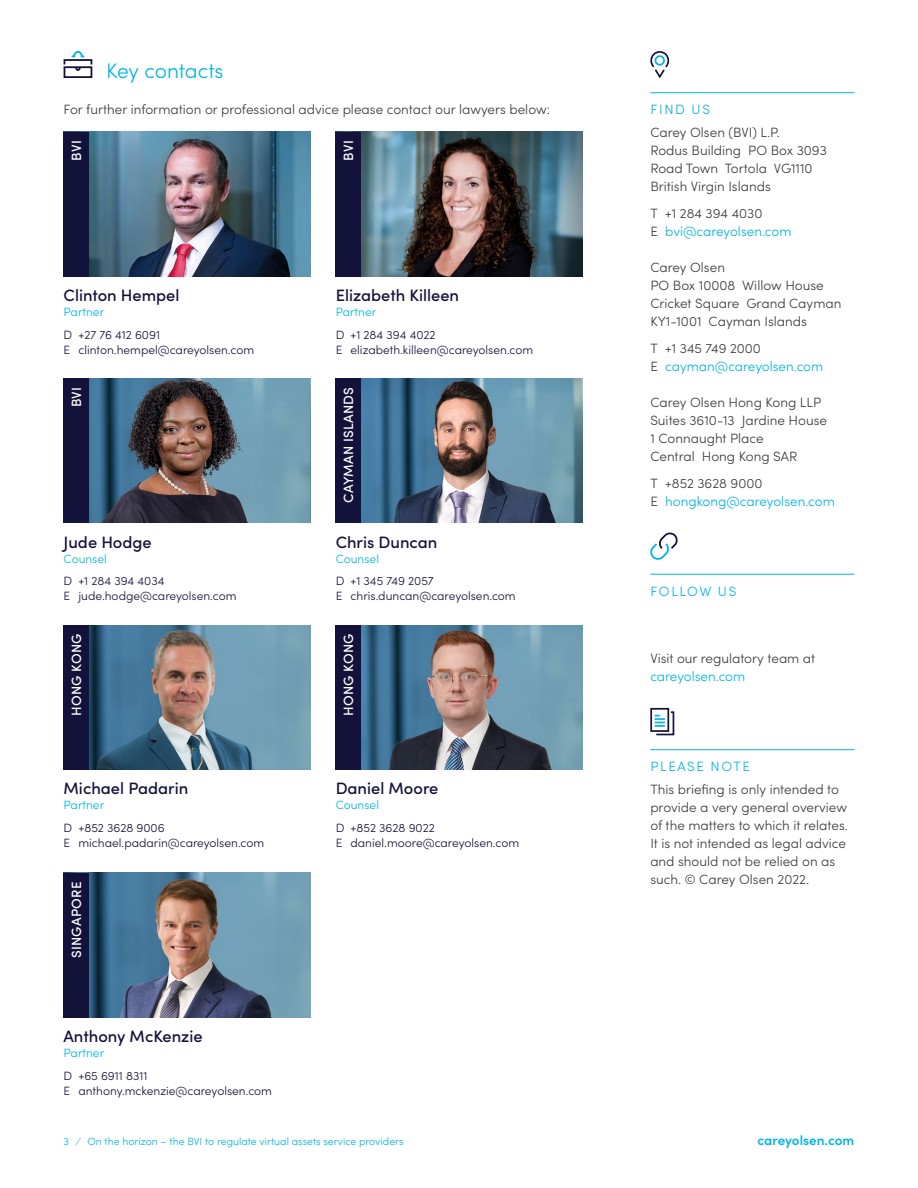
<style>
.page{position:relative;width:918px;height:1188px;background:#fff}
.page>*{position:absolute;margin:0;border:0;box-sizing:border-box;transform-origin:0 0}
.t1{font:300 21px "Sofia Pro";letter-spacing:-.005em;color:#00b4e5}
.t2{font:500 16.5px "Sofia Pro";color:#13123a}
.t3{font:300 13.5px/18px "Sofia Pro";color:#3c3c3b}
.t4{font:300 13.5px/18px "Sofia Pro";color:#00b4e5}
.t5{font:500 13.5px "Sofia Pro";letter-spacing:.02em;color:#fff}
.t6{font:600 13.5px "Sofia Pro";color:#00b4e5}
.t7{font:300 13.5px "Sofia Pro";letter-spacing:.12em;color:#00b4e5}
.t8{font:300 13.5px "Sofia Pro";letter-spacing:.115em;color:#00b4e5}
.t9{font:300 12px/15px "Sofia Pro";color:#13123a}
.t10{font:300 12px "Sofia Pro";color:#00b4e5}
.t11{font:300 10.5px "Sofia Pro";color:#00b4e5}
.s1{color:#3c3c3b}
</style>
<div class="page">
<svg style="left:63px;top:66px;width:30px;height:12px"></svg>
<svg style="left:71px;top:51px;width:14px;height:7px"></svg>
<div style="left:64px;top:59px;width:28px;height:6px;border:2px solid #13123a"></div>
<img style="left:89px;top:132px;width:221px;height:144px">
<img style="left:361px;top:132px;width:221px;height:144px">
<img style="left:361px;top:378px;width:221px;height:145px">
<img style="left:361px;top:625px;width:221px;height:145px">
<div style="left:64px;top:132px;width:25px;height:144px;background:#13123a"></div>
<div style="left:336px;top:132px;width:25px;height:144px;background:#13123a"></div>
<div style="left:336px;top:378px;width:25px;height:145px;background:#13123a"></div>
<div style="left:336px;top:625px;width:25px;height:145px;background:#13123a"></div>
<img style="left:89px;top:378px;width:221px;height:145px">
<img style="left:89px;top:625px;width:221px;height:145px">
<div style="left:64px;top:378px;width:25px;height:145px;background:#13123a"></div>
<div style="left:64px;top:625px;width:25px;height:145px;background:#13123a"></div>
<img style="left:89px;top:873px;width:221px;height:144px">
<div style="left:64px;top:873px;width:25px;height:144px;background:#13123a"></div>
<hr style="left:650px;top:92px;width:204px;height:1px;background:#00b4e5">
<hr style="left:650px;top:574px;width:204px;height:1px;background:#00b4e5">
<hr style="left:650px;top:749px;width:204px;height:1px;background:#00b4e5">
<svg style="left:650px;top:51px;width:20px;height:28px"></svg>
<div style="left:655px;top:55px;width:10px;height:11px;border:2px solid #00b4e5;border-radius:50%"></div>
<svg style="left:650px;top:532px;width:28px;height:28px"></svg>
<div style="left:650px;top:708px;width:19px;height:24px;border:2px solid #13123a"></div>
<svg style="left:655px;top:711px;width:20px;height:25px"></svg>
<h1 class="t1" style="left:106px;top:55px;width:119px">Key contacts</h1>
<p class="t3" style="left:64px;top:100px;width:488px">For further information or professional advice please contact our lawyers below:</p>
<p class="t5" style="left:66px;top:161px;width:22px;rotate:-90deg">BVI</p>
<p class="t5" style="left:339px;top:161px;width:22px;rotate:-90deg">BVI</p>
<p class="t2" style="left:64px;top:283px;width:117px">Clinton Hempel</p>
<p class="t10" style="left:64px;top:303px;width:42px">Partner</p>
<p class="t9" style="left:64px;top:326px;width:192px">D +27 76 412 6091<br>E clinton.hempel@careyolsen.com</p>
<p class="t5" style="left:66px;top:407px;width:22px;rotate:-90deg">BVI</p>
<p class="t2" style="left:64px;top:530px;width:90px">Jude Hodge</p>
<p class="t10" style="left:64px;top:550px;width:45px">Counsel</p>
<p class="t9" style="left:64px;top:573px;width:174px">D +1 284 394 4034<br>E jude.hodge@careyolsen.com</p>
<p class="t5" style="left:66px;top:716px;width:84px;rotate:-90deg">HONG KONG</p>
<p class="t2" style="left:64px;top:776px;width:126px">Michael Padarin</p>
<p class="t10" style="left:64px;top:796px;width:42px">Partner</p>
<p class="t9" style="left:64px;top:819px;width:202px">D +852 3628 9006<br>E michael.padarin@careyolsen.com</p>
<p class="t5" style="left:66px;top:958px;width:78px;rotate:-90deg">SINGAPORE</p>
<p class="t2" style="left:64px;top:1024px;width:141px">Anthony McKenzie</p>
<p class="t10" style="left:64px;top:1044px;width:42px">Partner</p>
<p class="t9" style="left:64px;top:1067px;width:210px">D +65 6911 8311<br>E anthony.mckenzie@careyolsen.com</p>
<p class="t2" style="left:336px;top:283px;width:125px">Elizabeth Killeen</p>
<p class="t10" style="left:336px;top:303px;width:42px">Partner</p>
<p class="t9" style="left:336px;top:326px;width:199px">D +1 284 394 4022<br>E elizabeth.killeen@careyolsen.com</p>
<p class="t5" style="left:339px;top:503px;width:117px;rotate:-90deg">CAYMAN ISLANDS</p>
<p class="t2" style="left:336px;top:530px;width:103px">Chris Duncan</p>
<p class="t10" style="left:336px;top:550px;width:45px">Counsel</p>
<p class="t9" style="left:336px;top:573px;width:182px">D +1 345 749 2057<br>E chris.duncan@careyolsen.com</p>
<p class="t5" style="left:339px;top:716px;width:84px;rotate:-90deg">HONG KONG</p>
<p class="t2" style="left:336px;top:776px;width:104px">Daniel Moore</p>
<p class="t10" style="left:336px;top:796px;width:45px">Counsel</p>
<p class="t9" style="left:336px;top:819px;width:185px">D +852 3628 9022<br>E daniel.moore@careyolsen.com</p>
<p class="t4" style="left:650px;top:100px;width:61px">FIND US</p>
<p class="t3" style="left:650px;top:122px;width:178px">Carey Olsen (BVI) L.P.<br>Rodus Building PO Box 3093<br>Road Town Tortola VG1110<br>British Virgin Islands</p>
<p class="t4" style="left:650px;top:203px;width:143px"><span class="s1">T +1 284 394 4030<br>E</span> bvi@careyolsen.com</p>
<p class="t3" style="left:650px;top:257px;width:193px">Carey Olsen<br>PO Box 10008 Willow House<br>Cricket Square Grand Cayman<br>KY1-1001 Cayman Islands</p>
<p class="t4" style="left:650px;top:338px;width:175px"><span class="s1">T +1 345 749 2000<br>E</span> cayman@careyolsen.com</p>
<p class="t3" style="left:650px;top:392px;width:178px">Carey Olsen Hong Kong LLP<br>Suites 3610-13 Jardine House<br>1 Connaught Place<br>Central Hong Kong SAR</p>
<p class="t4" style="left:650px;top:473px;width:186px"><span class="s1">T +852 3628 9000<br>E</span> hongkong@careyolsen.com</p>
<p class="t8" style="left:650px;top:581px;width:87px">FOLLOW US</p>
<p class="t3" style="left:650px;top:649px;width:167px">Visit our regulatory team at</p>
<p class="t4" style="left:650px;top:667px;width:96px">careyolsen.com</p>
<p class="t7" style="left:650px;top:757px;width:101px">PLEASE NOTE</p>
<p class="t3" style="left:650px;top:779px;width:199px">This briefing is only intended to provide a very general overview of the matters to which it relates.<br>It is not intended as legal advice and should not be relied on as such. © Carey Olsen 2022.</p>
<p class="t11" style="left:64px;top:1134px;width:342px">3 ⁄ On the horizon – the BVI to regulate virtual assets service providers</p>
<p class="t6" style="left:757px;top:1131px;width:98px">careyolsen.com</p>
</div>
